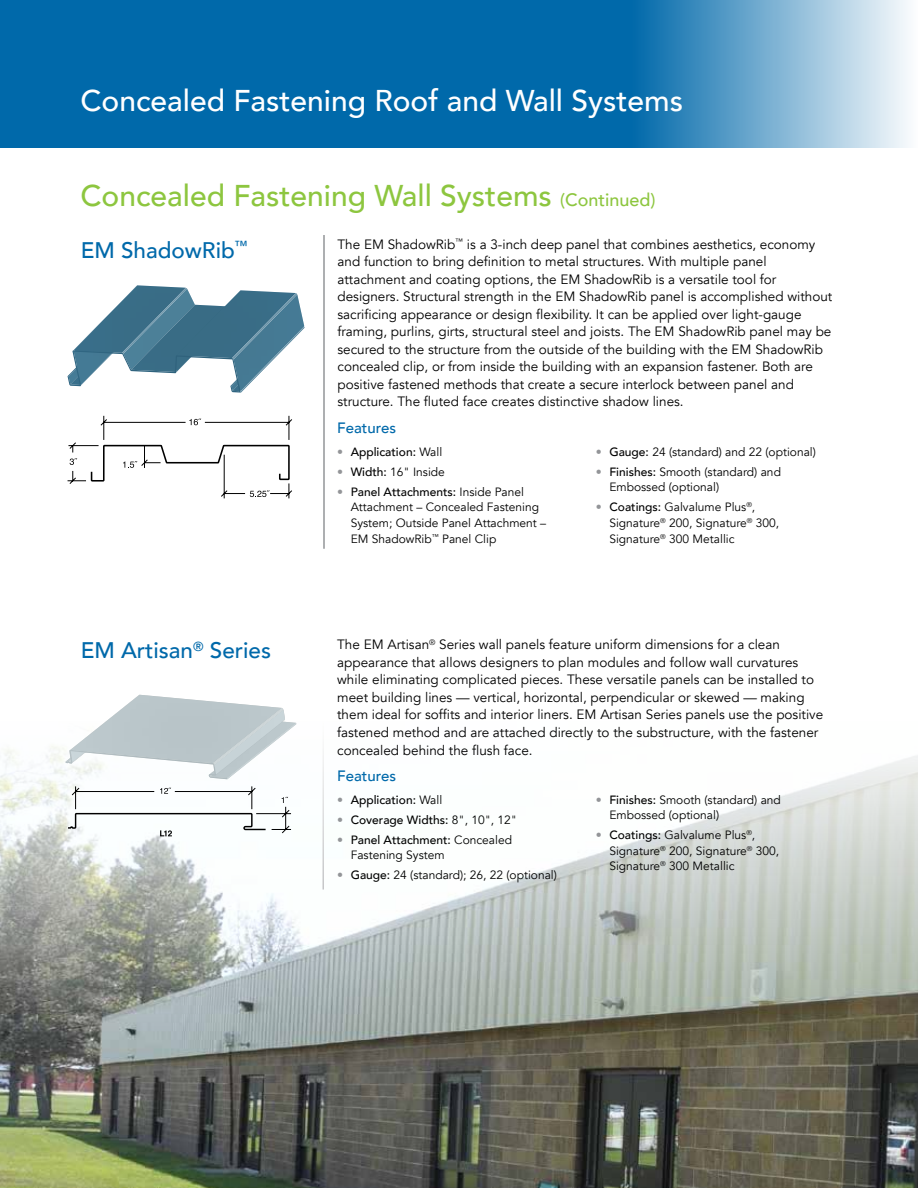
<style>
.page{position:relative;width:918px;height:1188px;background:#fff}
.page>*{position:absolute;margin:0;border:0;box-sizing:border-box;transform-origin:0 0}
.t1{font:500 30px "Avenir";color:#8dc63f}
.t2{font:500 30px "Avenir";color:#fff}
.t3{font:500 22.5px "Avenir";color:#0069aa}
.t4{font:500 15px "Avenir";color:#0069aa}
.t5{font:13.5px/17.5px "Avenir";color:#000}
.t6{font:12px/15.6px "Avenir";color:#000}
.t7{font:500 12px "Avenir";color:#000}
.s1{font-size:18px}
.s2{font-weight:400;color:#939598}
.s3{font-weight:400}
.s4{color:#939598}
.s5{font-weight:500}
</style>
<div class="page">
<img style="left:0;top:1032px;width:918px;height:156px">
<hr style="left:323px;top:235px;width:2px;height:314px;background:#939598">
<div style="left:37px;top:284px;width:269px;height:123px;background:#00628a;opacity:.56"></div>
<svg style="left:68px;top:416px;width:224px;height:82px"></svg>
<svg style="left:0;top:0;width:908px;height:148px;background:#257eb6"></svg>
<svg style="left:0;top:746px;width:918px;height:286px"></svg>
<svg style="left:65px;top:694px;width:239px;height:92px"></svg>
<svg style="left:68px;top:786px;width:223px;height:59px"></svg>
<h1 class="t2" style="left:80px;top:75px;width:604px">Concealed Fastening Roof and Wall Systems</h1>
<h1 class="t1" style="left:80px;top:169px;width:577px">Concealed Fastening Wall Systems <span class="s1">(Continued)</span></h1>
<h2 class="t3" style="left:81px;top:230px;width:169px">EM ShadowRib<sup>™</sup></h2>
<h2 class="t3" style="left:81px;top:631px;width:192px">EM Artisan<sup>®</sup> Series</h2>
<p class="t5" style="left:337px;top:235px;width:496px">The EM ShadowRib<sup>™</sup> is a 3-inch deep panel that combines aesthetics, economy and function to bring definition to metal structures. With multiple panel attachment and coating options, the EM ShadowRib is a versatile tool for designers. Structural strength in the EM ShadowRib panel is accomplished without sacrificing appearance or design flexibility. It can be applied over light-gauge framing, purlins, girts, structural steel and joists. The EM ShadowRib panel may be secured to the structure from the outside of the building with the EM ShadowRib concealed clip, or from inside the building with an expansion fastener. Both are positive fastened methods that create a secure interlock between panel and structure. The fluted face creates distinctive shadow lines.</p>
<p class="t4" style="left:337px;top:415px;width:60px">Features</p>
<p class="t7" style="left:337px;top:441px;width:107px"><span class="s2">•</span> Application: <span class="s3">Wall</span></p>
<p class="t6" style="left:337px;top:464px;width:109px"><span class="s4">•</span> <span class="s5">Width:</span> 16" Inside</p>
<p class="t6" style="left:351px;top:484px;width:197px;text-indent:-14px"><span class="s4">•</span> <span class="s5">Panel Attachments:</span> Inside Panel<br>Attachment – Concealed Fastening<br>System; Outside Panel Attachment –<br>EM ShadowRib<sup>™</sup> Panel Clip</p>
<p class="t6" style="left:596px;top:444px;width:222px"><span class="s4">•</span> <span class="s5">Gauge:</span> 24 (standard) and 22 (optional)</p>
<p class="t6" style="left:609px;top:464px;width:173px;text-indent:-14px"><span class="s4">•</span> <span class="s5">Finishes:</span> Smooth (standard) and<br>Embossed (optional)</p>
<p class="t6" style="left:609px;top:500px;width:171px;text-indent:-13px"><span class="s4">•</span> <span class="s5">Coatings:</span> Galvalume Plus<sup>®</sup>,<br>Signature<sup>®</sup> 200, Signature<sup>®</sup> 300,<br>Signature<sup>®</sup> 300 Metallic</p>
<p class="t5" style="left:337px;top:636px;width:488px">The EM Artisan<sup>®</sup> Series wall panels feature uniform dimensions for a clean appearance that allows designers to plan modules and follow wall curvatures while eliminating complicated pieces. These versatile panels can be installed to meet building lines — vertical, horizontal, perpendicular or skewed — making them ideal for soffits and interior liners. EM Artisan Series panels use the positive fastened method and are attached directly to the substructure, with the fastener concealed behind the flush face.</p>
<p class="t4" style="left:337px;top:763px;width:60px">Features</p>
<p class="t7" style="left:337px;top:789px;width:107px"><span class="s2">•</span> Application: <span class="s3">Wall</span></p>
<p class="t7" style="left:337px;top:809px;width:182px"><span class="s2">•</span> Coverage Widths: <span class="s3">8", 10", 12"</span></p>
<p class="t6" style="left:351px;top:832px;width:163px;text-indent:-14px"><span class="s4">•</span> <span class="s5">Panel Attachment:</span> Concealed<br>Fastening System</p>
<p class="t6" style="left:337px;top:868px;width:221px"><span class="s4">•</span> <span class="s5">Gauge:</span> 24 (standard); 26, 22 (optional)</p>
<p class="t6" style="left:609px;top:792px;width:173px;text-indent:-14px"><span class="s4">•</span> <span class="s5">Finishes:</span> Smooth (standard) and<br>Embossed (optional)</p>
<p class="t6" style="left:609px;top:828px;width:171px;text-indent:-14px"><span class="s4">•</span> <span class="s5">Coatings:</span> Galvalume Plus<sup>®</sup>,<br>Signature<sup>®</sup> 200, Signature<sup>®</sup> 300,<br>Signature<sup>®</sup> 300 Metallic</p>
</div>
